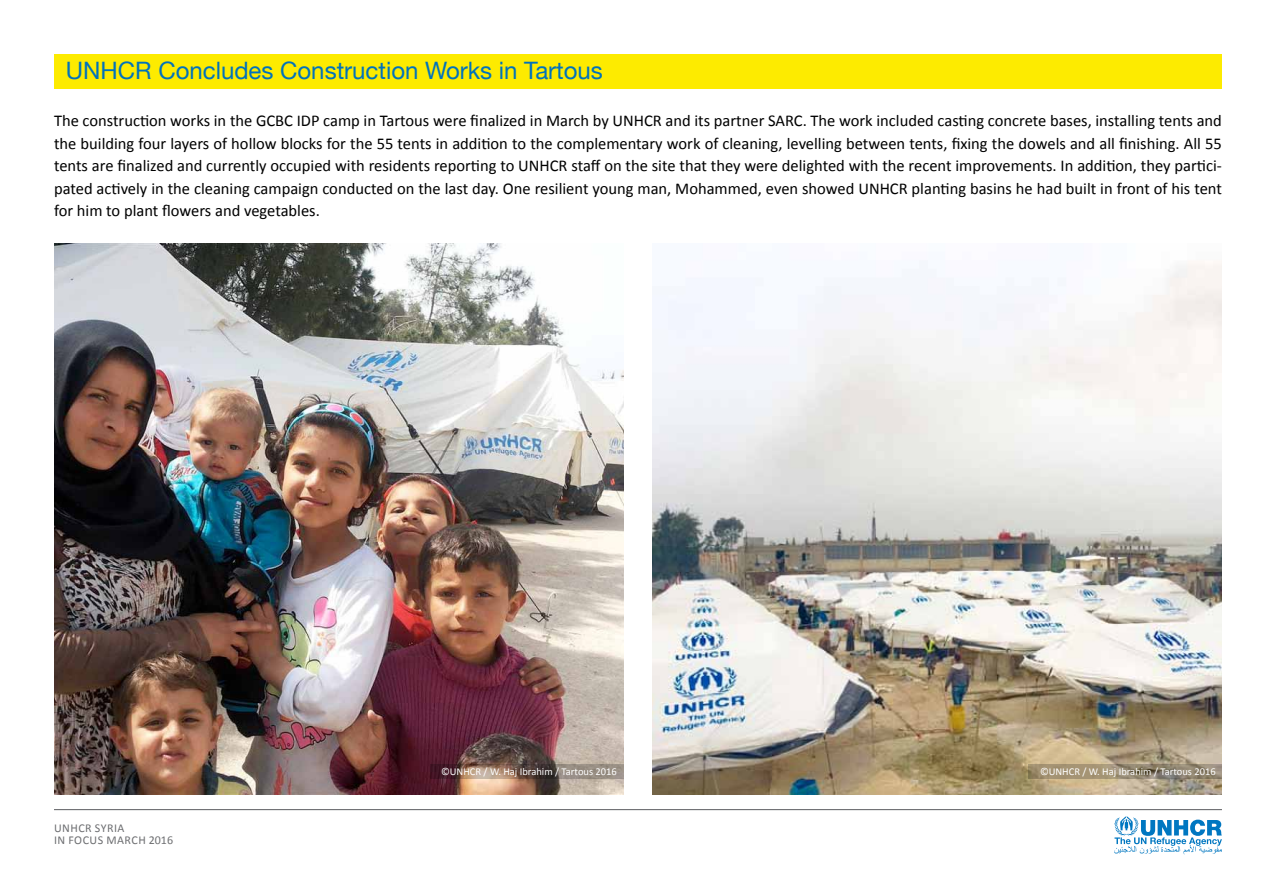
<style>
.page{position:relative;width:1276px;height:893px;background:#fff}
.page>*{position:absolute;margin:0;border:0;box-sizing:border-box;transform-origin:0 0}
.t1{font:24px "Helvetica Neue";color:#0072bc}
.t2{font:16.5px/22.5px "Calibri";color:#000}
.t3{font:12px "Calibri";letter-spacing:.04em;color:#6d6e71}
.t4{font:10.5px "Calibri";color:#fff}
</style>
<div class="page">
<svg style="left:1114px;top:816px;width:108px;height:39px"></svg>
<hr style="left:54px;top:809px;width:1168px;height:1px;background:#6d6e71">
<div style="left:54px;top:54px;width:1168px;height:35px;background:#fdeb00"></div>
<img style="left:54px;top:244px;width:569px;height:550px">
<img style="left:653px;top:261px;width:569px;height:533px">
<svg style="left:1029px;top:764px;width:193px;height:14px;background:#96886f"></svg>
<svg style="left:430px;top:764px;width:193px;height:14px;background:#7b665d"></svg>
<h1 class="t1" style="left:66px;top:53px;width:538px">UNHCR Concludes Construction Works in Tartous</h1>
<p class="t2" style="left:54px;top:109px;width:1169px">The construction works in the GCBC IDP camp in Tartous were finalized in March by UNHCR and its partner SARC. The work included casting concrete bases, installing tents and the building four layers of hollow blocks for the 55 tents in addition to the complementary work of cleaning, levelling between tents, fixing the dowels and all finishing. All 55</p>
<p class="t2" style="left:54px;top:177px;width:1169px">pated actively in the cleaning campaign conducted on the last day. One resilient young man, Mohammed, even showed UNHCR planting basins he had built in front of his tent</p>
<p class="t2" style="left:54px;top:154px;width:1169px">tents are finalized and currently occupied with residents reporting to UNHCR staff on the site that they were delighted with the recent improvements In. addition, they partici-</p>
<p class="t2" style="left:54px;top:199px;width:267px">for him to plant flowers and vegetables.</p>
<p class="t3" style="left:54px;top:820px;width:72px">UNHCR Syria</p>
<p class="t3" style="left:68px;top:832px;width:22px">Focus</p>
<p class="t3" style="left:149px;top:832px;width:26px">2016</p>
<p class="t3" style="left:106px;top:832px;width:26px">March</p>
<p class="t3" style="left:54px;top:832px;width:6px">In</p>
<p class="t4" style="left:441px;top:765px;width:177px">©UNHCR W/ . Haj Ibrahim / Tartous 2016</p>
<p class="t4" style="left:1040px;top:765px;width:177px">©UNHCR W/ . Haj Ibrahim / Tartous 2016</p>
</div>
